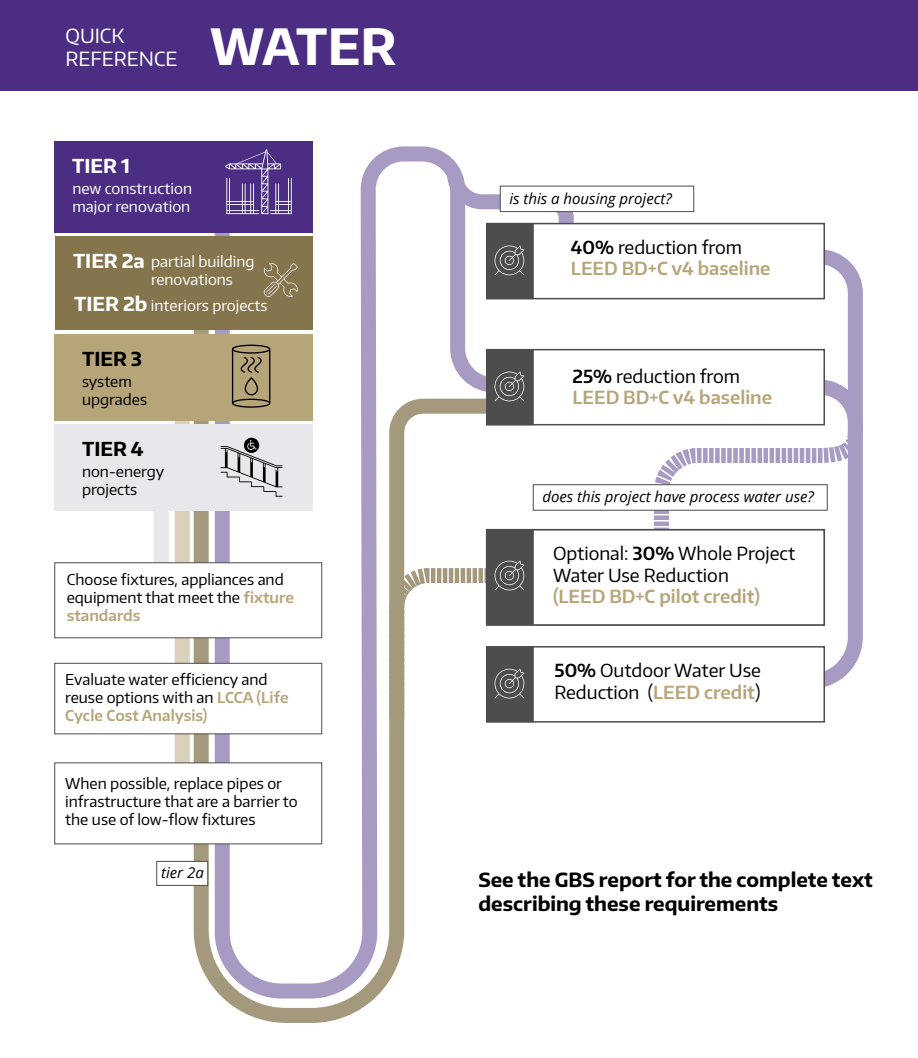
<style>
.page{position:relative;width:918px;height:1058px;background:#fff}
.page>*{position:absolute;margin:0;border:0;box-sizing:border-box;transform-origin:0 0}
.t1{font:700 49.8px "Encode Sans Normal";letter-spacing:-.02em;color:#fff}
.t2{font:700 19.5px/23.4px "Encode Sans Normal";color:#000}
.t3{font:19.5px/23.4px "Encode Sans Normal";color:#fff}
.t4{font:700 19.2px "Encode Sans Normal";color:#000}
.t5{font:700 19.2px "Encode Sans Normal";color:#fff}
.t6{font:600 18px/21.6px "Encode Sans Normal";color:#b7a57a}
.t7{font:18px/21.6px "Encode Sans Normal";color:#000}
.t8{font:15px/18px "Encode Sans Normal";color:#000}
.t9{font:15px/18px "Encode Sans Normal";color:#fff}
.t10{font:italic 15px "Open Sans";color:#000}
.s1{font-weight:700;font-size:19.2px}
.s2{font-weight:600;color:#b7a57a}
.s3{color:#000}
.s4{font-weight:400;color:#000}
.s5{font-weight:600}
</style>
<div class="page">
<div style="left:0;top:0;width:917px;height:90px;background:#4b2e83"></div>
<svg style="left:214px;top:146px;width:296px;height:383px"></svg>
<svg style="left:186px;top:313px;width:316px;height:710px"></svg>
<div style="left:175px;top:416px;width:15px;height:392px;background:#dad1bc"></div>
<div style="left:154px;top:498px;width:15px;height:126px;background:#e9e7eb"></div>
<svg style="left:440px;top:159px;width:423px;height:276px"></svg>
<div style="left:486px;top:646px;width:339px;height:76px;background:#fff;border:2px solid #4d4d4d"></div>
<div style="left:486px;top:529px;width:339px;height:97px;background:#fff;border:2px solid #4d4d4d"></div>
<div style="left:486px;top:646px;width:48px;height:76px;background:#4d4d4d;border:1px solid #4d4d4d"></div>
<div style="left:486px;top:529px;width:48px;height:95px;background:#4d4d4d;border:1px solid #4d4d4d"></div>
<svg style="left:382px;top:560px;width:142px;height:171px"></svg>
<div style="left:486px;top:223px;width:339px;height:76px;background:#fff;border:2px solid #4d4d4d"></div>
<div style="left:486px;top:223px;width:48px;height:76px;background:#4d4d4d;border:1px solid #4d4d4d"></div>
<svg style="left:495px;top:245px;width:29px;height:30px"></svg>
<div style="left:54px;top:141px;width:259px;height:92px;background:#4b2e83"></div>
<svg style="left:225px;top:149px;width:67px;height:65px"></svg>
<div style="left:54px;top:334px;width:259px;height:86px;background:#b7a57a"></div>
<svg style="left:232px;top:344px;width:38px;height:64px"></svg>
<div style="left:54px;top:424px;width:259px;height:86px;background:#e9e7eb"></div>
<svg style="left:221px;top:437px;width:62px;height:59px"></svg>
<div style="left:54px;top:762px;width:268px;height:82px;background:#fff;border:1px solid #4d4d4d"></div>
<div style="left:54px;top:663px;width:268px;height:71px;background:#fff;border:1px solid #4d4d4d"></div>
<div style="left:500px;top:186px;width:194px;height:26px;background:#fff;border:1px solid #4d4d4d"></div>
<div style="left:533px;top:484px;width:294px;height:26px;background:#fff;border:1px solid #4d4d4d"></div>
<svg style="left:646px;top:372px;width:217px;height:324px"></svg>
<div style="left:486px;top:349px;width:339px;height:76px;background:#fff;border:2px solid #4d4d4d"></div>
<div style="left:486px;top:349px;width:48px;height:76px;background:#4d4d4d;border:1px solid #4d4d4d"></div>
<svg style="left:495px;top:371px;width:29px;height:30px"></svg>
<div style="left:55px;top:562px;width:267px;height:76px;background:#fff;border:1px solid #4d4d4d"></div>
<div style="left:55px;top:236px;width:258px;height:93px;background:#85754d"></div>
<svg style="left:263px;top:263px;width:35px;height:34px"></svg>
<div style="left:157px;top:861px;width:51px;height:24px;background:#fff;border:1px solid #4d4d4d"></div>
<h2 class="t3" style="left:65px;top:23px;width:114px">QUICK<br>REFERENCE</h2>
<h1 class="t1" style="left:210px;top:14px;width:187px">WATER</h1>
<p class="t5" style="left:72px;top:153px;width:59px">TIER 1</p>
<p class="t9" style="left:72px;top:179px;width:121px">new construction major renovation</p>
<p class="t9" style="left:151px;top:252px;width:105px;text-indent:-78px"><span class="s1">TIER 2a</span> partial building renovations</p>
<p class="t9" style="left:74px;top:296px;width:195px"><span class="s1">TIER 2b</span> interiors projects</p>
<p class="t4" style="left:82px;top:346px;width:62px">TIER 3</p>
<p class="t8" style="left:82px;top:371px;width:67px">system upgrades</p>
<p class="t4" style="left:82px;top:436px;width:63px">TIER 4</p>
<p class="t8" style="left:82px;top:461px;width:84px">non-energy projects</p>
<p class="t8" style="left:67px;top:570px;width:229px">Choose fixtures, appliances and equipment that meet the <span class="s2">fixture standards</span></p>
<p class="t8" style="left:65px;top:669px;width:225px">Evaluate water efficiency and reuse options with an <span class="s2">LCCA (Life<br>Cycle Cost Analysis)</span></p>
<p class="t8" style="left:65px;top:774px;width:234px">When possible, replace pipes or infrastructure that are a barrier to the use of low-flow fixtures</p>
<p class="t10" style="left:161px;top:862px;width:44px">tier 2a</p>
<p class="t10" style="left:509px;top:188px;width:164px">is this a housing project?</p>
<p class="t6" style="left:571px;top:236px;width:201px"><span class="s3">40%</span> <span class="s4">reduction from<br></span>LEED BD+C v4 baseline</p>
<p class="t6" style="left:572px;top:365px;width:201px"><span class="s3">25%</span> <span class="s4">reduction from<br></span>LEED BD+C v4 baseline</p>
<p class="t10" style="left:542px;top:486px;width:273px">does this project have process water use?</p>
<p class="t7" style="left:553px;top:542px;width:244px">Optional: <span class="s5">30%</span> Whole Project<br>Water Use Reduction</p>
<p class="t6" style="left:553px;top:585px;width:209px">(LEED BD+C pilot credit)</p>
<p class="t7" style="left:554px;top:659px;width:208px"><span class="s5">50%</span> Outdoor Water Use<br>Reduction (<span class="s2">LEED credit</span>)</p>
<h2 class="t2" style="left:478px;top:867px;width:396px">See the GBS report for the complete text describing these requirements</h2>
</div>
